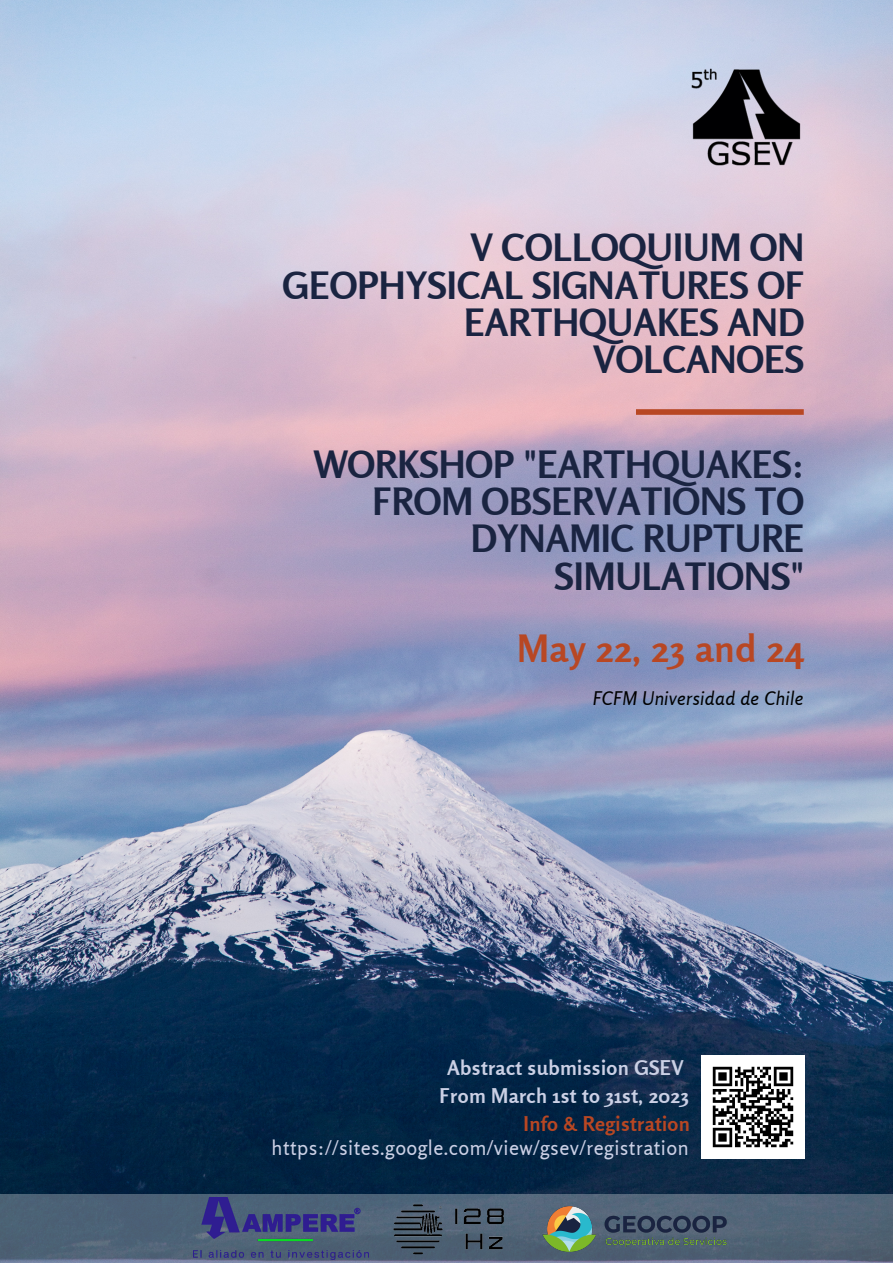
<style>
.page{position:relative;width:893px;height:1263px;background:#fff}
.page>*{position:absolute;margin:0;border:0;box-sizing:border-box;transform-origin:0 0}
.t1{font:700 37.5px/37.1px "Rosario";color:#1a2441;text-align:right}
.t2{font:700 37.5px "Rosario";letter-spacing:.02em;color:#b84723}
.t3{font:20.25px "Rosario";letter-spacing:.02em;color:#cbd0e5}
.t4{font:700 20.25px/28.1px "Rosario";letter-spacing:.02em;color:#cbd0e5;text-align:center}
.t5{font:700 20.25px "Rosario";letter-spacing:.02em;color:#b84723}
.t6{font:italic 18.75px "Rosario";letter-spacing:.02em;color:#000}
</style>
<div class="page">
<img style="left:0;top:0;width:893px;height:1195px">
<div style="left:636px;top:409px;width:167px;height:6px;background:#b84723"></div>
<img style="left:690px;top:68px;width:113px;height:101px">
<img style="left:701px;top:1056px;width:103px;height:103px">
<svg style="left:0;top:1195px;width:893px;height:68px;background:#526579"></svg>
<img style="left:193px;top:1197px;width:175px;height:62px">
<img style="left:388px;top:1198px;width:126px;height:62px">
<img style="left:534px;top:1198px;width:205px;height:61px">
<p class="t1" style="left:282px;top:229px;width:523px">V COLLOQUIUM ON<br>GEOPHYSICAL SIGNATURES OF<br>EARTHQUAKES AND<br>VOLCANOES</p>
<p class="t1" style="left:314px;top:446px;width:491px">WORKSHOP "EARTHQUAKES:<br>FROM OBSERVATIONS TO<br>DYNAMIC RUPTURE<br>SIMULATIONS"</p>
<p class="t2" style="left:517px;top:625px;width:288px">May 22, 23 and 24</p>
<p class="t6" style="left:593px;top:687px;width:212px">FCFM Universidad de Chile</p>
<p class="t4" style="left:439px;top:1053px;width:251px">Abstract submission GSEV<br>From March 1st to 31st, 2023</p>
<p class="t5" style="left:523px;top:1111px;width:168px">Info &amp; Registration</p>
<p class="t3" style="left:272px;top:1135px;width:418px">https://sites.google.com/view/gsev/registration</p>
</div>
